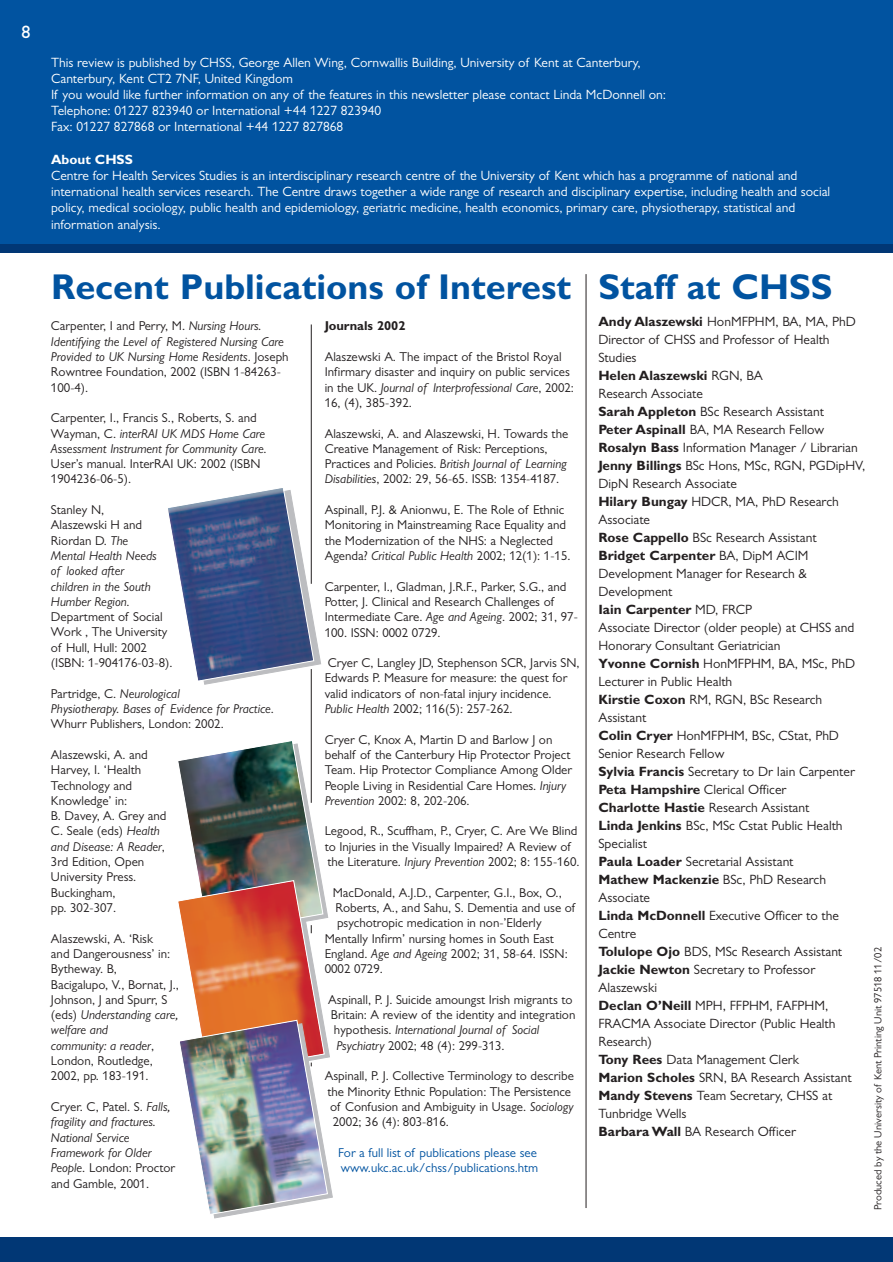
<style>
.page{position:relative;width:893px;height:1262px;background:#fff}
.page>*{position:absolute;margin:0;border:0;box-sizing:border-box;transform-origin:0 0}
.t1{font:700 36px "Gill Alt One";color:#0153a0}
.t2{font:18px "Gill Alt One";color:#fff}
.t3{font:13.5px/18px "Gill Alt One";color:#231f20}
.t4{font:13.5px/16.2px "Gill Alt One";color:#fff}
.t5{font:700 13.5px "Gill Alt One";color:#fff}
.t6{font:12.9px/15.3px "Gill Alt One";color:#231f20}
.t7{font:italic 12.9px/15.3px "Gill Alt One";color:#231f20}
.t8{font:12.9px/15.3px "Gill Alt One";color:#0153a0}
.t9{font:700 12.9px "Gill Alt One";color:#231f20}
.t10{font:10.5px "Gill Alt One";color:#231f20}
.s1{font-style:normal}
.s2{font-style:italic}
.s3{font-weight:700}
</style>
<div class="page">
<div style="left:0;top:0;width:892px;height:252px;background:#013775"></div>
<div style="left:0;top:0;width:892px;height:243px;background:#0153a0"></div>
<hr style="left:311px;top:324px;width:1px;height:260px;background:#231f20">
<hr style="left:311px;top:669px;width:1px;height:134px;background:#231f20">
<hr style="left:585px;top:274px;width:1px;height:934px;background:#231f20">
<div style="left:0;top:1237px;width:892px;height:25px;background:#013775"></div>
<svg style="left:168px;top:487px;width:153px;height:197px"></svg>
<img style="left:178px;top:740px;width:155px;height:478px">
<h2 class="t2" style="left:22px;top:25px;width:10px">8</h2>
<p class="t4" style="left:51px;top:55px;width:616px">This review is published by CHSS, George Allen Wing, Cornwallis Building, University of Kent at Canterbury, Canterbury, Kent CT2 7NF, United Kingdom<br>If you would like further information on any of the features in this newsletter please contact Linda McDonnell on:<br>Telephone: 01227 823940 or International +44 1227 823940<br>Fax: 01227 827868 or International +44 1227 827868</p>
<p class="t5" style="left:51px;top:155px;width:83px">About CHSS</p>
<p class="t4" style="left:51px;top:169px;width:780px">Centre for Health Services Studies is an interdisciplinary research centre of the University of Kent which has a programme of national and international health services research. The Centre draws together a wide range of research and disciplinary expertise, including health and social policy, medical sociology, public health and epidemiology, geriatric medicine, health economics, primary care, physiotherapy, statistical and information analysis.</p>
<h1 class="t1" style="left:51px;top:274px;width:521px">Recent Publications of Interest</h1>
<p class="t7" style="left:51px;top:319px;width:239px"><span class="s1">Carpenter, I and Perry, M.</span> Nursing Hours.<br>Identifying the Level of Registered Nursing Care Provided to UK Nursing Home Residents<span class="s1">. Joseph Rowntree Foundation, 2002 (ISBN 1-84263- 100-4).</span></p>
<p class="t7" style="left:51px;top:411px;width:217px"><span class="s1">Carpenter, I., Francis S., Roberts, S. and<br>Wayman, C.</span> interRAI UK MDS Home Care<br>Assessment Instrument for Community Care.</p>
<p class="t6" style="left:51px;top:457px;width:211px">User’s manual. InterRAI UK: 2002 (ISBN<br>1904236-06-5).</p>
<p class="t7" style="left:51px;top:503px;width:107px"><span class="s1">Stanley N,<br>Alaszewski H and<br>Riordan D.</span> The<br>Mental Health Needs of looked after children in the South<br>Humber Region.</p>
<p class="t6" style="left:51px;top:610px;width:123px">Department of Social<br>Work , The University of Hull, Hull: 2002 (ISBN: 1-904176-03-8).</p>
<p class="t7" style="left:51px;top:687px;width:224px"><span class="s1">Partridge, C.</span> Neurological<br>Physiotherapy. Bases of Evidence for Practice.</p>
<p class="t6" style="left:51px;top:717px;width:174px">Whurr Publishers, London: 2002.</p>
<p class="t6" style="left:51px;top:748px;width:117px">Alaszewski, A. and<br>Harvey, I. ‘Health<br>Technology and<br>Knowledge’ in:<br>B. Davey, A. Grey and<br>C. Seale (eds) <span class="s2">Health and Disease: A Reader</span>,<br>3rd Edition, Open<br>University Press.<br>Buckingham,<br>pp. 302-307.</p>
<p class="t6" style="left:51px;top:931px;width:129px">Alaszewski, A. ‘Risk<br>and Dangerousness’ in:<br>Bytheway. B,<br>Bacigalupo, V., Bornat, J.,<br>Johnson, J and Spurr, S (eds) <span class="s2">Understanding care, welfare and<br>community: a reader</span>,<br>London, Routledge,<br>2002, pp. 183-191.</p>
<p class="t7" style="left:51px;top:1100px;width:126px"><span class="s1">Cryer. C, Patel. S.</span> Falls, fragility and fractures.<br>National Service<br>Framework for Older<br>People. <span class="s1">London: Proctor and Gamble, 2001.</span></p>
<p class="t9" style="left:325px;top:321px;width:82px">Journals 2002</p>
<p class="t6" style="left:325px;top:350px;width:251px">Alaszewski A. The impact of the Bristol Royal Infirmary disaster and inquiry on public services in the UK. <span class="s2">Journal of Interprofessional Care</span>, 2002:<br>16, (4), 385-392.</p>
<p class="t6" style="left:325px;top:427px;width:245px">Alaszewski, A. and Alaszewski, H. Towards the Creative Management of Risk: Perceptions, Practices and Policies. <span class="s2">British Journal of Learning Disabilities</span>, 2002: 29, 56-65. ISSB: 1354-4187.</p>
<p class="t6" style="left:325px;top:503px;width:247px">Aspinall, P.J. &amp; Anionwu, E. The Role of Ethnic Monitoring in Mainstreaming Race Equality and the Modernization of the NHS: a Neglected Agenda? <span class="s2">Critical Public Health</span> 2002; 12(1): 1-15.</p>
<p class="t6" style="left:325px;top:580px;width:255px">Carpenter, I., Gladman, J.R.F., Parker, S.G., and Potter, J. Clinical and Research Challenges of Intermediate Care. <span class="s2">Age and Ageing</span>. 2002; 31, 97- 100. ISSN: 0002 0729.</p>
<p class="t6" style="left:325px;top:656px;width:256px">Cryer C, Langley JD, Stephenson SCR, Jarvis SN, Edwards P. Measure for measure: the quest for valid indicators of non-fatal injury incidence.<br><span class="s2">Public Health</span> 2002; 116(5): 257-262.</p>
<p class="t6" style="left:325px;top:733px;width:249px">Cryer C, Knox A, Martin D and Barlow J on behalf of the Canterbury Hip Protector Project Team. Hip Protector Compliance Among Older People Living in Residential Care Homes. <span class="s2">Injury Prevention</span> 2002: 8, 202-206.</p>
<p class="t6" style="left:325px;top:824px;width:256px">Legood, R., Scuffham, P., Cryer, C. Are We Blind to Injuries in the Visually Impaired? A Review of the Literature. <span class="s2">Injury Prevention</span> 2002; 8: 155-160.</p>
<p class="t6" style="left:333px;top:886px;width:230px">MacDonald, A.J.D., Carpenter, G.I., Box, O.,</p>
<p class="t6" style="left:335px;top:901px;width:241px">Roberts, A., and Sahu, S. Dementia and use of</p>
<p class="t6" style="left:337px;top:916px;width:206px">psychotropic medication in non-’Elderly</p>
<p class="t6" style="left:325px;top:932px;width:231px">Mentally Infirm’ nursing homes in South East</p>
<p class="t6" style="left:325px;top:947px;width:244px">England. <span class="s2">Age and Ageing</span> 2002; 31, 58-64. ISSN:</p>
<p class="t6" style="left:325px;top:962px;width:60px">0002 0729.</p>
<p class="t6" style="left:328px;top:993px;width:246px">Aspinall, P. J. Suicide amoungst Irish migrants to</p>
<p class="t6" style="left:331px;top:1008px;width:246px">Britain: A review of the identity and integration</p>
<p class="t7" style="left:334px;top:1023px;width:207px"><span class="s1">hypothesis.</span> International Journal of Social</p>
<p class="t6" style="left:336px;top:1039px;width:170px"><span class="s2">Psychiatry</span> 2002; 48 (4): 299-313.</p>
<p class="t6" style="left:325px;top:1069px;width:251px">Aspinall, P. J. Collective Terminology to describe</p>
<p class="t6" style="left:327px;top:1085px;width:245px">the Minority Ethnic Population: The Persistence</p>
<p class="t6" style="left:330px;top:1100px;width:245px">of Confusion and Ambiguity in Usage. <span class="s2">Sociology</span></p>
<p class="t6" style="left:333px;top:1115px;width:118px">2002; 36 (4): 803-816.</p>
<p class="t8" style="left:338px;top:1146px;width:201px">For a full list of publications please see www.ukc.ac.uk/chss/publications.htm</p>
<h1 class="t1" style="left:598px;top:274px;width:236px">Staff at CHSS</h1>
<p class="t3" style="left:598px;top:313px;width:268px"><span class="s3">Andy Alaszewski</span> HonMFPHM, BA, MA, PhD<br>Director of CHSS and Professor of Health<br>Studies<br><span class="s3">Helen Alaszewski</span> RGN, BA<br>Research Associate<br><span class="s3">Sarah Appleton</span> BSc Research Assistant<br><span class="s3">Peter Aspinall</span> BA, MA Research Fellow<br><span class="s3">Rosalyn Bass</span> Information Manager / Librarian<br><span class="s3">Jenny Billings</span> BSc Hons, MSc, RGN, PGDipHV,<br>DipN Research Associate<br><span class="s3">Hilary Bungay</span> HDCR, MA, PhD Research<br>Associate<br><span class="s3">Rose Cappello</span> BSc Research Assistant<br><span class="s3">Bridget Carpenter</span> BA, DipM ACIM<br>Development Manager for Research &amp;<br>Development<br><span class="s3">Iain Carpenter</span> MD, FRCP<br>Associate Director (older people) at CHSS and<br>Honorary Consultant Geriatrician<br><span class="s3">Yvonne Cornish</span> HonMFPHM, BA, MSc, PhD<br>Lecturer in Public Health<br><span class="s3">Kirstie Coxon</span> RM, RGN, BSc Research<br>Assistant<br><span class="s3">Colin Cryer</span> HonMFPHM, BSc, CStat, PhD<br>Senior Research Fellow<br><span class="s3">Sylvia Francis</span> Secretary to Dr Iain Carpenter<br><span class="s3">Peta Hampshire</span> Clerical Officer<br><span class="s3">Charlotte Hastie</span> Research Assistant<br><span class="s3">Linda Jenkins</span> BSc, MSc Cstat Public Health<br>Specialist<br><span class="s3">Paula Loader</span> Secretarial Assistant<br><span class="s3">Mathew Mackenzie</span> BSc, PhD Research<br>Associate<br><span class="s3">Linda McDonnell</span> Executive Officer to the<br>Centre<br><span class="s3">Tolulope Ojo</span> BDS, MSc Research Assistant<br><span class="s3">Jackie Newton</span> Secretary to Professor<br>Alaszewski<br><span class="s3">Declan O’Neill</span> MPH, FFPHM, FAFPHM,<br>FRACMA Associate Director (Public Health<br>Research)<br><span class="s3">Tony Rees</span> Data Management Clerk<br><span class="s3">Marion Scholes</span> SRN, BA Research Assistant<br><span class="s3">Mandy Stevens</span> Team Secretary, CHSS at<br>Tunbridge Wells<br><span class="s3">Barbara Wall</span> BA Research Officer</p>
<p class="t10" style="left:874px;top:1210px;width:264px;rotate:-90deg">Produced by the University of Kent Printing Unit 97518 11/02</p>
</div>
